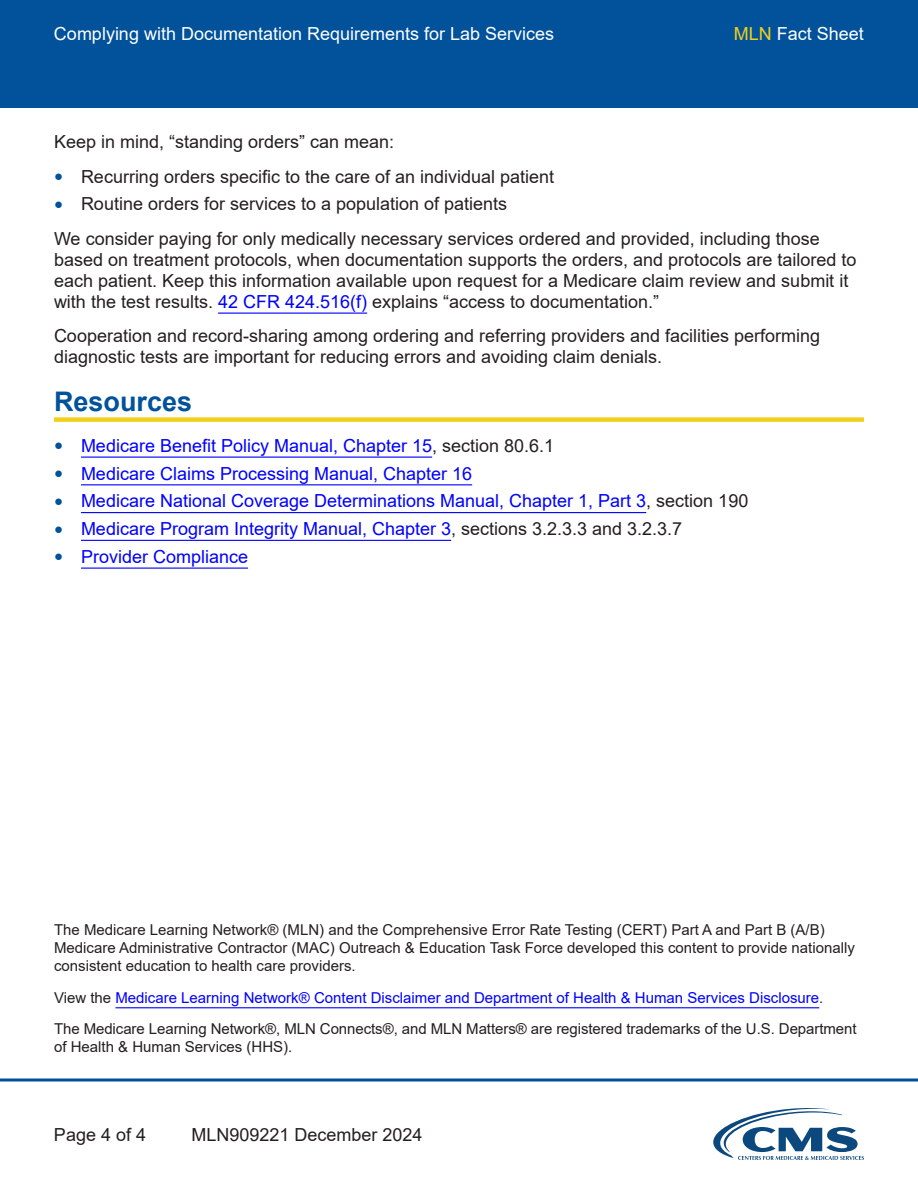
<style>
.page{position:relative;width:918px;height:1188px;background:#fff}
.page>*{position:absolute;margin:0;border:0;box-sizing:border-box;transform-origin:0 0}
.t1{font:700 27px "Arial";color:#01529b}
.t2{font:18px/21px "Arial";color:#231f20}
.t3{font:18px "Arial";color:#00f}
.t4{font:18px "Arial";color:#fff}
.Disclaimer{font:15px/18px "Arial";color:#231f20}
.Disclaimer-2{font:15px "Arial";color:#00f}
.s1{color:#f2d01b}
.s2{font-size:15px;color:#01529b}
.s3{color:#00f}
.s4{color:#231f20}
</style>
<div class="page">
<div style="left:0;top:0;width:918px;height:108px;background:#01529b"></div>
<svg style="left:0;top:1078px;width:918px;height:4px"></svg>
<hr style="left:218px;top:313px;width:149px;height:1px;background:#00f">
<div style="left:54px;top:417px;width:810px;height:5px;background:#f2d01b"></div>
<hr style="left:81px;top:457px;width:351px;height:1px;background:#00f">
<hr style="left:81px;top:484px;width:391px;height:1px;background:#00f">
<hr style="left:81px;top:512px;width:565px;height:1px;background:#00f">
<hr style="left:81px;top:540px;width:370px;height:1px;background:#00f">
<hr style="left:81px;top:568px;width:167px;height:1px;background:#00f">
<hr style="left:115px;top:1007px;width:704px;height:1px;background:#00f">
<svg style="left:713px;top:1108px;width:151px;height:52px"></svg>
<p class="t4" style="left:54px;top:21px;width:502px">Complying with Documentation Requirements for Lab Services</p>
<p class="t4" style="left:734px;top:21px;width:132px"><span class="s1">MLN</span> Fact Sheet</p>
<p class="t2" style="left:54px;top:131px;width:342px">Keep in mind, “standing orders” can mean:</p>
<p class="t2" style="left:54px;top:166px;width:502px"><span class="s2">●</span> Recurring orders specific to the care of an individual patient</p>
<p class="t2" style="left:54px;top:193px;width:455px"><span class="s2">●</span> Routine orders for services to a population of patients</p>
<p class="t2" style="left:54px;top:228px;width:804px">We consider paying for only medically necessary services ordered and provided, including those based on treatment protocols, when documentation supports the orders, and protocols are tailored to each patient. Keep this information available upon request for a Medicare claim review and submit it with the test results. <span class="s3">42 CFR 424.516(f)</span> explains “access to documentation.”</p>
<p class="t2" style="left:54px;top:325px;width:768px">Cooperation and record-sharing among ordering and referring providers and facilities performing diagnostic tests are important for reducing errors and avoiding claim denials.</p>
<h2 class="t1" style="left:54px;top:382px;width:140px">Resources</h2>
<p class="t3" style="left:54px;top:433px;width:502px"><span class="s2">●</span> Medicare Benefit Policy Manual, Chapter 15<span class="s4">, section 80.6.1</span></p>
<p class="t3" style="left:54px;top:461px;width:420px"><span class="s2">●</span> Medicare Claims Processing Manual, Chapter 16</p>
<p class="t3" style="left:54px;top:489px;width:696px"><span class="s2">●</span> Medicare National Coverage Determinations Manual, Chapter 1, Part 3<span class="s4">, section 190</span></p>
<p class="t3" style="left:54px;top:516px;width:630px"><span class="s2">●</span> Medicare Program Integrity Manual, Chapter 3<span class="s4">, sections 3.2.3.3 and 3.2.3.7</span></p>
<p class="t3" style="left:54px;top:544px;width:196px"><span class="s2">●</span> Provider Compliance</p>
<p class="Disclaimer" style="left:54px;top:921px;width:802px">The Medicare Learning Network® (MLN) and the Comprehensive Error Rate Testing (CERT) Part A and Part B (A/B)<br>Medicare Administrative Contractor (MAC) Outreach &amp; Education Task Force developed this content to provide nationally consistent education to health care providers.</p>
<p class="Disclaimer-2" style="left:54px;top:987px;width:771px"><span class="s4">View the</span> Medicare Learning Network® Content Disclaimer and Department of Health &amp; Human Services Disclosure<span class="s4">.</span></p>
<p class="Disclaimer" style="left:54px;top:1020px;width:804px">The Medicare Learning Network®, MLN Connects®, and MLN Matters® are registered trademarks of the U.S. Department of Health &amp; Human Services (HHS).</p>
<p class="t2" style="left:54px;top:1124px;width:94px">Page 4 of 4</p>
<p class="t2" style="left:192px;top:1124px;width:233px">MLN909221 December 2024</p>
</div>
